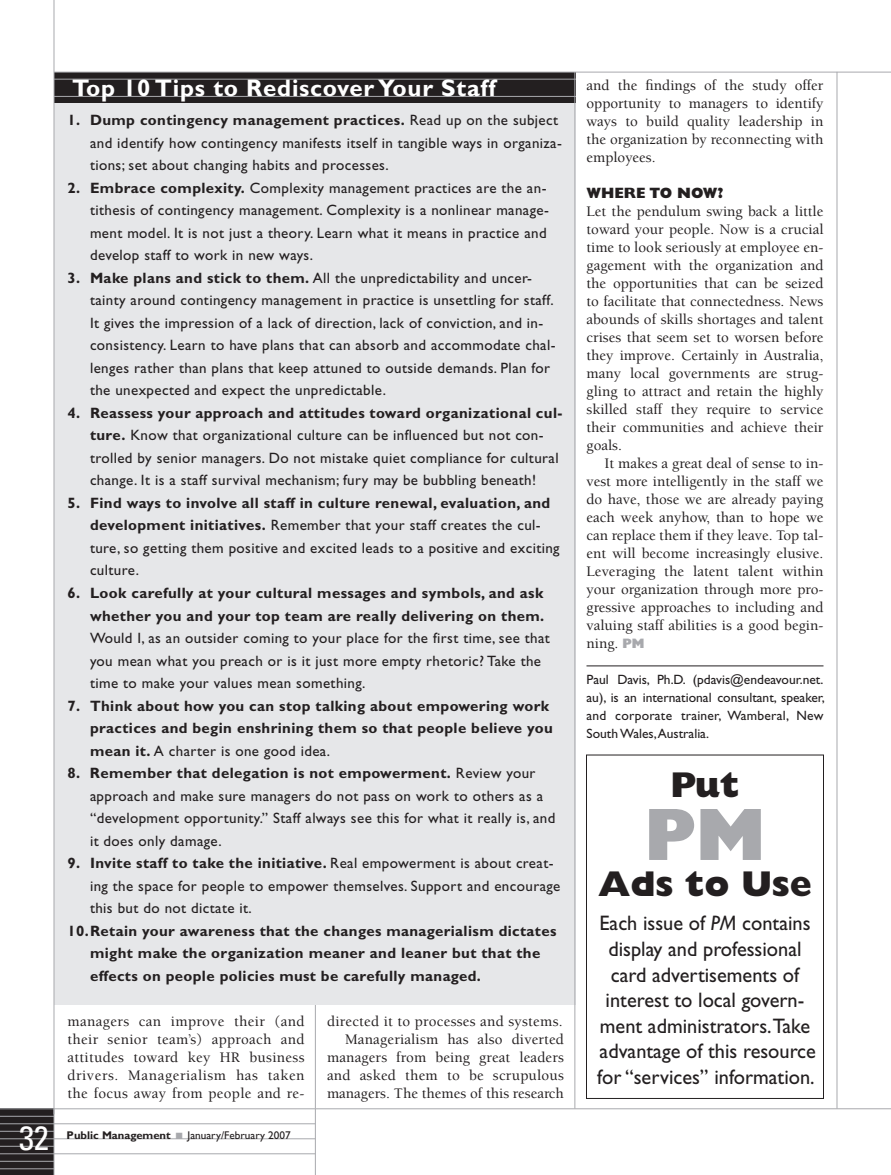
<style>
.page{position:relative;width:891px;height:1175px;background:#fff}
.page>*{position:absolute;margin:0;border:0;box-sizing:border-box;transform-origin:0 0}
.t1{font:73.5px "Gill Sans Extra Bold Display";color:#a8a9ad}
.t2{font:800 36px "Gill Sans";color:#231f20}
.t3{font:condensed 33.75px "Univers";color:#fff}
.t4{font:700 24px "Gill Sans";letter-spacing:.03em;color:#fff}
.t5{font:21px/25.5px "Gill Sans";color:#231f20;text-align:center}
.t6{font:15px/22.5px "Gill Sans";letter-spacing:.025em;color:#231f20}
.t7{font:500 15px/18px "Berkeley";color:#231f20;text-align:justify}
.t8{font:700 15px/22.5px "Gill Sans";letter-spacing:.025em;color:#231f20}
.t9{font:800 15px "Gill Sans";color:#231f20}
.t10{font:13.5px/18px "Gill Sans";letter-spacing:.015em;color:#231f20;text-align:justify}
.t11{font:11.25px "Gill Sans";color:#231f20}
.t12{font:700 11.25px "Gill Sans";color:#231f20}
.s1{font-weight:700}
.s2{font-weight:400}
.s3{font-family:"Gill Sans Extra Bold Display";font-weight:400;font-size:13.5px;color:#a8a9ad}
.s4{font-style:italic}
</style>
<div class="page">
<svg style="left:0;top:1109px;width:54px;height:65px;background:#2f2b2c"></svg>
<hr style="left:0;top:1108px;width:891px;height:1px;background:#a8a9ad">
<hr style="left:837px;top:72px;width:1px;height:1036px;background:#a8a9ad">
<hr style="left:54px;top:1108px;width:1px;height:66px;background:#a8a9ad">
<hr style="left:315px;top:72px;width:1px;height:1036px;background:#a8a9ad">
<hr style="left:0;top:1123px;width:315px;height:1px;background:#a8a9ad">
<hr style="left:0;top:1138px;width:315px;height:1px;background:#a8a9ad">
<hr style="left:0;top:1153px;width:315px;height:1px;background:#a8a9ad">
<hr style="left:0;top:1115px;width:54px;height:1px;background:#a8a9ad">
<hr style="left:0;top:1130px;width:54px;height:1px;background:#a8a9ad">
<hr style="left:0;top:1145px;width:54px;height:1px;background:#a8a9ad">
<hr style="left:0;top:1160px;width:54px;height:1px;background:#a8a9ad">
<hr style="left:0;top:1168px;width:54px;height:1px;background:#a8a9ad">
<hr style="left:315px;top:1108px;width:1px;height:66px;background:#a8a9ad">
<div style="left:54px;top:100px;width:522px;height:905px;background:#e6e7e9"></div>
<div style="left:54px;top:72px;width:522px;height:30px;background:#231f20"></div>
<hr style="left:54px;top:79px;width:522px;height:1px;background:#a8a9ad">
<hr style="left:54px;top:96px;width:522px;height:1px;background:#a8a9ad">
<hr style="left:586px;top:665px;width:238px;height:1px;background:#231f20">
<hr style="left:54px;top:0;width:1px;height:1114px;background:#a8a9ad">
<hr style="left:574px;top:72px;width:1px;height:1036px;background:#a8a9ad">
<hr style="left:54px;top:72px;width:837px;height:1px;background:#a8a9ad">
<div style="left:586px;top:754px;width:238px;height:344px;border:1px solid #231f20"></div>
<h3 class="t3" style="left:19px;top:1116px;width:31px">32</h3>
<h3 class="t4" style="left:72px;top:74px;width:427px">Top 10 Tips to Rediscover Your Staff</h3>
<p class="t6" style="left:90px;top:109px;width:473px;text-indent:-22px"><span class="s1">1. D ump contingency management practices.</span> Read up on the subject and identify how contingency manifests itself in tangible ways in organiza&shy;tions; set about changing habits and processes.</p>
<p class="t6" style="left:90px;top:177px;width:460px;text-indent:-22px"><span class="s1">2. E mbrace complexity.</span> Complexity management practices are the an&shy;tithesis of contingency management. Complexity is a nonlinear manage&shy;ment model. It is not just a theory. Learn what it means in practice and develop staff to work in new ways.</p>
<p class="t6" style="left:90px;top:267px;width:467px;text-indent:-22px"><span class="s1">3. Make plans and stick to them.</span> All the unpredictability and uncer&shy;tainty around contingency management in practice is unsettling for staff.<br>It gives the impression of a lack of direction, lack of conviction, and in&shy;consistency. Learn to have plans that can absorb and accommodate chal&shy;lenges rather than plans that keep attuned to outside demands. Plan for the unexpected and expect the unpredictable.</p>
<p class="t6" style="left:90px;top:402px;width:474px;text-indent:-22px"><span class="s1">4. Reassess your approach and attitudes toward organizational cul&shy;ture.</span> Know that organizational culture can be influenced but not con&shy;trolled by senior managers. Do not mistake quiet compliance for cultural change. It is a staff survival mechanism; fury may be bubbling beneath!</p>
<p class="t6" style="left:90px;top:492px;width:471px;text-indent:-22px"><span class="s1">5. F ind ways to involve all staff in culture renewal, evaluation, and development initiatives.</span> Remember that your staff creates the cul&shy;ture, so getting them positive and excited leads to a positive and exciting culture.</p>
<p class="t8" style="left:68px;top:581px;width:478px;text-align:right">6. Look carefully at your cultural messages and symbols, and ask whether you and your top team are really delivering on them.</p>
<p class="t6" style="left:90px;top:627px;width:461px">Would I, as an outsider coming to your place for the first time, see that you mean what you preach or is it just more empty rhetoric? Take the time to make your values mean something.</p>
<p class="t8" style="left:90px;top:694px;width:464px;text-indent:-22px">7. Think about how you can stop talking about empowering work practices and begin enshrining them so that people believe you mean it. <span class="s2">A charter is one good idea.</span></p>
<p class="t6" style="left:90px;top:762px;width:467px;text-indent:-23px"><span class="s1">8. Remember that delegation is not empowerment.</span> Review your approach and make sure managers do not pass on work to others as a “development opportunity.” Staff always see this for what it really is, and it does only damage.</p>
<p class="t6" style="left:90px;top:852px;width:472px;text-indent:-22px"><span class="s1">9. Invite staff to take the initiative.</span> Real empowerment is about creat&shy;ing the space for people to empower themselves. Support and encourage this but do not dictate it.</p>
<p class="t8" style="left:90px;top:919px;width:468px;text-indent:-22px">10. Retain your awareness that the changes managerialism dictates might make the organization meaner and leaner but that the effects on people policies must be carefully managed.</p>
<p class="t7" style="left:68px;top:1013px;width:239px">managers can improve their (and their senior team’s) approach and attitudes toward key HR business drivers. Managerialism has taken the focus away from people and re-</p>
<p class="t7" style="left:327px;top:1013px;width:239px;text-align:right">directed it to processes and systems.<br>Managerialism has also diverted managers from being great leaders and asked them to be scrupulous managers. The themes of this research</p>
<p class="t12" style="left:67px;top:1128px;width:106px">Public Management</p>
<p class="t11" style="left:188px;top:1128px;width:105px">January/February 2007</p>
<p class="t7" style="left:586px;top:77px;width:239px">and the findings of the study offer opportunity to managers to identify ways to build quality leadership in the organization by reconnecting with employees.</p>
<p class="t9" style="left:586px;top:184px;width:139px">WHERE TO NOW?</p>
<p class="t7" style="left:586px;top:203px;width:239px">Let the pendulum swing back a little toward your people. Now is a crucial time to look seriously at employee en&shy;gagement with the organization and the opportunities that can be seized to facilitate that connectedness. News abounds of skills shortages and talent crises that seem set to worsen before they improve. Certainly in Australia, many local governments are strug&shy;gling to attract and retain the highly skilled staff they require to service their communities and achieve their goals.</p>
<p class="t7" style="left:586px;top:455px;width:239px;text-indent:18px">It makes a great deal of sense to in&shy;vest more intelligently in the staff we do have, those we are already paying each week anyhow, than to hope we can replace them if they leave. Top tal&shy;ent will become increasingly elusive.<br>Leveraging the latent talent within your organization through more pro&shy;gressive approaches to including and valuing staff abilities is a good begin&shy;ning. <span class="s3">PM</span></p>
<p class="t10" style="left:586px;top:671px;width:240px">Paul Davis, Ph.D. (pdavis@endeavour.net. au), is an international consultant, speaker, and corporate trainer, Wamberal, New South Wales, Australia.</p>
<h2 class="t2" style="left:670px;top:763px;width:71px">PUT</h2>
<h1 class="t1" style="left:645px;top:790px;width:122px">PM</h1>
<h2 class="t2" style="left:598px;top:862px;width:215px">ADS TO USE</h2>
<h3 class="t5" style="left:597px;top:910px;width:220px">Each issue of <span class="s4">PM</span> contains display and professional card advertisements of interest to local govern&shy;ment administrators.Take ad-vantage of this resource for “services” information.</h3>
</div>
